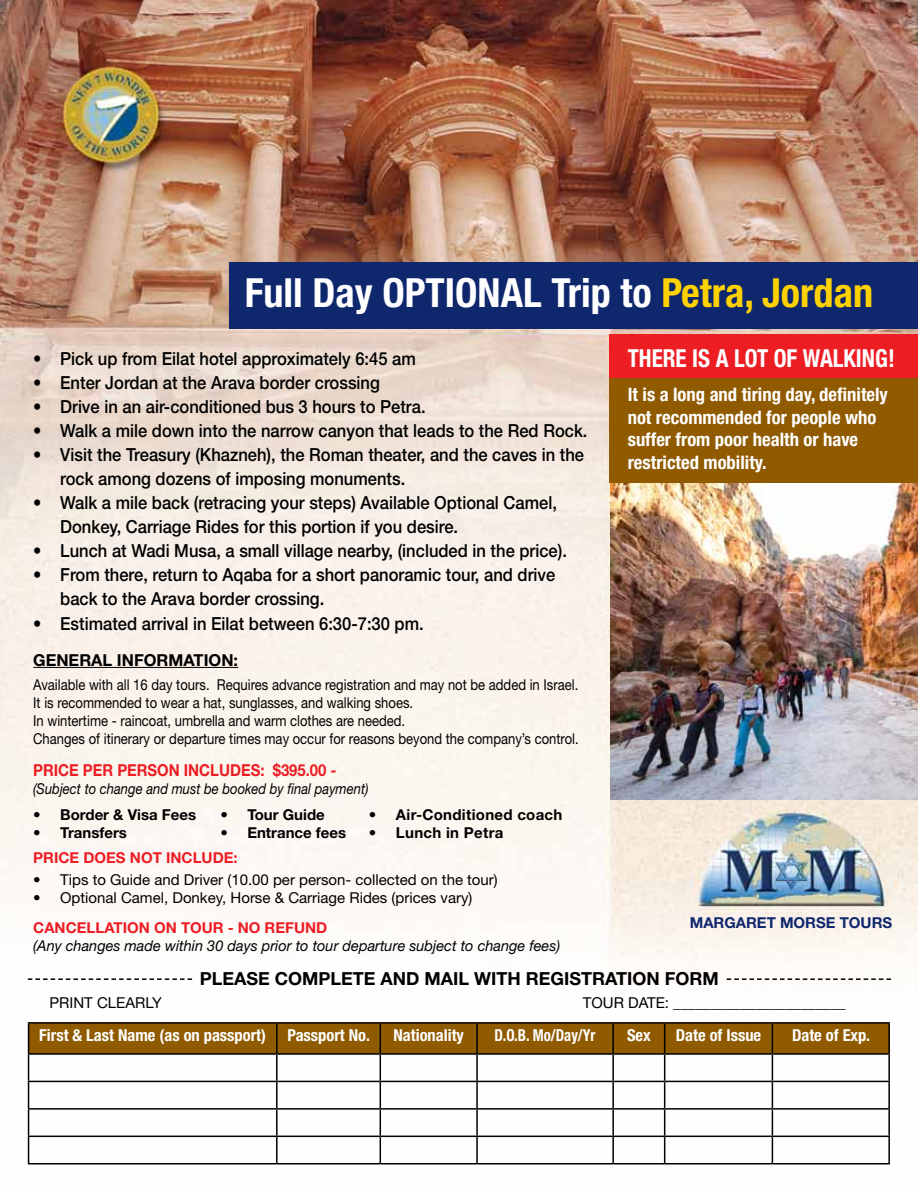
<style>
.page{position:relative;width:918px;height:1188px;background:#fff}
.page>*{position:absolute;margin:0;border:0;box-sizing:border-box;transform-origin:0 0}
.t1{font:700 condensed 40.2px "Helvetica Neue LT Std";color:#fff}
.t2{font:700 condensed 24.9px "Helvetica Neue LT Std";color:#fff;scale:.93 1}
.t3{font:700 condensed 18.6px/22.4px "Helvetica Neue LT Std";color:#fff}
.t4{font:500 18px/24px "Helvetica Neue LT Std";color:#000;scale:.92 1}
.t5{font:700 18px "Helvetica Neue LT Std";color:#000}
.t6{font:700 condensed 16.5px "Helvetica Neue LT Std";color:#fff}
.t7{font:700 16.5px "Helvetica Neue LT Std";color:#ed1d24;scale:.9 1}
.t8{font:700 16.5px "Helvetica Neue LT Std";color:#000}
.t9{font:700 condensed 16.5px "Helvetica Neue LT Std";color:#fff;scale:.9 1}
.t10{font:15px/18px "Helvetica Neue LT Std";color:#000;scale:.87 1}
.t11{font:15px "Helvetica Neue LT Std";color:#000}
.t12{font:italic 15px "Helvetica Neue LT Std";color:#000}
.t13{font:700 15px "Helvetica Neue LT Std";color:#000}
.t14{font:700 15px "Helvetica Neue LT Std";color:#ed1d24}
.t15{font:italic 15px "Helvetica Neue LT Std";color:#000;scale:.87 1}
.t16{font:700 15px "Helvetica Neue LT Std";letter-spacing:.02em;color:#000}
.t17{font:700 15px "Helvetica Neue LT Std";color:#0f276c}
.s1{color:#ffd200}
</style>
<div class="page">
<img style="left:0;top:0;width:918px;height:1165px">
<div style="left:230px;top:262px;width:688px;height:67px;background:#0f276c"></div>
<hr style="left:33px;top:667px;width:205px;height:1px;background:#000">
<hr style="left:28px;top:1022px;width:249px;height:2px;background:#000">
<hr style="left:277px;top:1022px;width:103px;height:2px;background:#000">
<hr style="left:380px;top:1022px;width:97px;height:2px;background:#000">
<hr style="left:477px;top:1022px;width:136px;height:2px;background:#000">
<hr style="left:613px;top:1022px;width:52px;height:2px;background:#000">
<hr style="left:665px;top:1022px;width:107px;height:2px;background:#000">
<hr style="left:772px;top:1022px;width:118px;height:2px;background:#000">
<hr style="left:888px;top:1024px;width:2px;height:29px;background:#000">
<hr style="left:772px;top:1053px;width:118px;height:2px;background:#000">
<hr style="left:888px;top:1055px;width:2px;height:26px;background:#000">
<hr style="left:772px;top:1081px;width:118px;height:1px;background:#000">
<hr style="left:888px;top:1082px;width:2px;height:26px;background:#000">
<hr style="left:772px;top:1108px;width:118px;height:2px;background:#000">
<hr style="left:888px;top:1110px;width:2px;height:26px;background:#000">
<hr style="left:772px;top:1136px;width:118px;height:1px;background:#000">
<svg style="left:28px;top:1023px;width:861px;height:140px"></svg>
<hr style="left:888px;top:1137px;width:2px;height:26px;background:#000">
<hr style="left:28px;top:1163px;width:249px;height:1px;background:#000">
<hr style="left:277px;top:1163px;width:103px;height:1px;background:#000">
<hr style="left:380px;top:1163px;width:97px;height:1px;background:#000">
<hr style="left:477px;top:1163px;width:136px;height:1px;background:#000">
<hr style="left:613px;top:1163px;width:52px;height:1px;background:#000">
<hr style="left:665px;top:1163px;width:107px;height:1px;background:#000">
<hr style="left:772px;top:1163px;width:118px;height:1px;background:#000">
<svg style="left:727px;top:978px;width:164px;height:2px"></svg>
<svg style="left:28px;top:978px;width:164px;height:2px"></svg>
<img style="left:610px;top:483px;width:308px;height:317px">
<div style="left:609px;top:342px;width:309px;height:141px;background:#905a01"></div>
<div style="left:609px;top:334px;width:309px;height:43px;background:#ed1d24"></div>
<h1 class="t1" style="left:245px;top:268px;width:630px">Full Day OPTIONAL Trip to <span class="s1">Petra, Jordan</span></h1>
<p class="t4" style="left:33px;top:346px;width:417px">• Pick up from Eilat hotel approximately 6:45 am</p>
<p class="t4" style="left:33px;top:370px;width:378px">• Enter Jordan at the Arava border crossing</p>
<p class="t4" style="left:33px;top:394px;width:428px">• Drive in an air-conditioned bus 3 hours to Petra.</p>
<p class="t4" style="left:33px;top:418px;width:604px">• Walk a mile down into the narrow canyon that leads to the Red Rock.</p>
<p class="t4" style="left:60px;top:442px;width:571px;text-indent:-27px">• Visit the Treasury (Khazneh), the Roman theater, and the caves in the rock among dozens of imposing monuments.</p>
<p class="t4" style="left:60px;top:490px;width:541px;text-indent:-27px">• Walk a mile back (retracing your steps) Available Optional Camel,<br>Donkey, Carriage Rides for this portion if you desire.</p>
<p class="t4" style="left:33px;top:538px;width:582px">• Lunch at Wadi Musa, a small village nearby, (included in the price).</p>
<p class="t4" style="left:60px;top:562px;width:540px;text-indent:-27px">• From there, return to Aqaba for a short panoramic tour, and drive back to the Arava border crossing.</p>
<p class="t4" style="left:33px;top:612px;width:426px">• Estimated arrival in Eilat between 6:30-7:30 pm.</p>
<p class="t8" style="left:33px;top:650px;width:206px">GENERAL INFORMATION:</p>
<p class="t10" style="left:33px;top:675px;width:629px">Available with all 16 day tours. Requires advance registration and may not be added in Israel.<br>It is recommended to wear a hat, sunglasses, and walking shoes.<br>In wintertime - raincoat, umbrella and warm clothes are needed.<br>Changes of itinerary or departure times may occur for reasons beyond the company’s control.</p>
<p class="t7" style="left:33px;top:759px;width:339px">PRICE PER PERSON INCLUDES: $395.00 -</p>
<p class="t15" style="left:33px;top:779px;width:387px">(Subject to change and must be booked by final payment)</p>
<h2 class="t2" style="left:628px;top:343px;width:289px">THERE IS A LOT OF WALKING!</h2>
<p class="t3" style="left:628px;top:383px;width:262px">It is a long and tiring day, definitely not recommended for people who suffer from poor health or have restricted mobility.</p>
<p class="t13" style="left:33px;top:805px;width:164px">• Border &amp; Visa Fees</p>
<p class="t13" style="left:33px;top:823px;width:95px">• Transfers</p>
<p class="t13" style="left:220px;top:805px;width:106px">• Tour Guide</p>
<p class="t13" style="left:220px;top:823px;width:127px">• Entrance fees</p>
<p class="t16" style="left:369px;top:805px;width:195px">• Air-Conditioned coach</p>
<p class="t16" style="left:369px;top:823px;width:136px">• Lunch in Petra</p>
<p class="t14" style="left:33px;top:848px;width:206px">PRICE DOES NOT INCLUDE:</p>
<p class="t11" style="left:33px;top:871px;width:466px">• Tips to Guide and Driver (10.00 per person- collected on the tour)</p>
<p class="t11" style="left:33px;top:889px;width:441px">• Optional Camel, Donkey, Horse &amp; Carriage Rides (prices vary)</p>
<p class="t14" style="left:33px;top:918px;width:296px">CANCELLATION ON TOUR - NO REFUND</p>
<p class="t12" style="left:33px;top:937px;width:528px">(Any changes made within 30 days prior to tour departure subject to change fees)</p>
<p class="t17" style="left:690px;top:914px;width:204px">MARGARET MORSE TOURS</p>
<p class="t5" style="left:200px;top:968px;width:520px">PLEASE COMPLETE AND MAIL WITH REGISTRATION FORM</p>
<p class="t11" style="left:50px;top:994px;width:114px">PRINT CLEARLY</p>
<p class="t11" style="left:583px;top:994px;width:264px">TOUR DATE: _______________________</p>
<p class="t6" style="left:39px;top:1025px;width:228px">First &amp; Last Name (as on passport)</p>
<p class="t6" style="left:288px;top:1025px;width:84px">Passport No.</p>
<p class="t6" style="left:393px;top:1025px;width:72px">Nationality</p>
<p class="t9" style="left:495px;top:1025px;width:114px">D.O.B. Mo/Day/Yr</p>
<p class="t6" style="left:627px;top:1025px;width:25px">Sex</p>
<p class="t6" style="left:676px;top:1025px;width:87px">Date of Issue</p>
<p class="t6" style="left:792px;top:1025px;width:80px">Date of Exp.</p>
</div>
